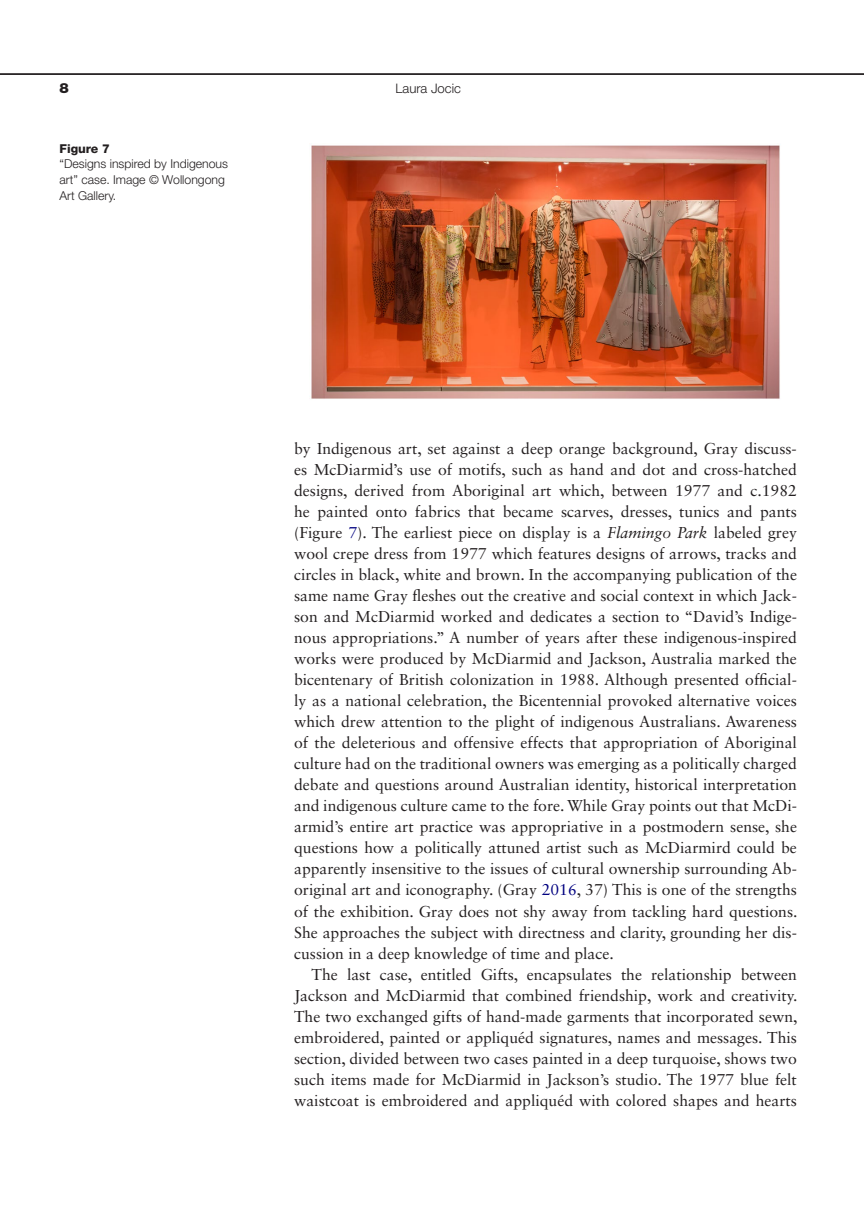
<style>
.page{position:relative;width:864px;height:1231px;background:#fff}
.page>*{position:absolute;margin:0;border:0;box-sizing:border-box;transform-origin:0 0}
.t1{font:15.75px/21px "Sabon LT Std";color:#231f20;text-align:justify}
.t2{font:900 14px "Helvetica Neue";color:#231f20}
.t3{font:300 13.12px "Helvetica Neue LT Std";color:#231f20}
.t4{font:300 12.25px/15.8px "Helvetica Neue LT Std";color:#231f20}
.t5{font:800 12.25px "Helvetica Neue LT Std";color:#231f20}
.s1{color:#000080}
.s2{font-style:italic}
</style>
<div class="page">
<hr style="left:0;top:73px;width:863px;height:2px;background:#231f20">
<img style="left:311px;top:145px;width:469px;height:254px">
<p class="t2" style="left:60px;top:79px;width:11px">8</p>
<p class="t3" style="left:395px;top:80px;width:67px">Laura Jocic</p>
<p class="t5" style="left:60px;top:141px;width:52px">Figure 7</p>
<p class="t4" style="left:60px;top:156px;width:170px">“Designs inspired by Indigenous art” case. Image © Wollongong<br>Art Gallery.</p>
<p class="t1" style="left:294px;top:438px;width:504px">by Indigenous art, set against a deep orange background, Gray discuss&shy;es McDiarmid’s use of motifs, such as hand and dot and cross-hatched designs, derived from Aboriginal art which, between 1977 and c.1982 he painted onto fabrics that became scarves, dresses, tunics and pants (Figure <span class="s1">7</span>). The earliest piece on display is a <span class="s2">Flamingo Park</span> labeled grey wool crepe dress from 1977 which features designs of arrows, tracks and circles in black, white and brown. In the accompanying publication of the same name Gray fleshes out the creative and social context in which Jack&shy;son and McDiarmid worked and dedicates a section to “David’s Indige&shy;nous appropriations.” A number of years after these indigenous-inspired works were produced by McDiarmid and Jackson, Australia marked the bicentenary of British colonization in 1988. Although presented official&shy;ly as a national celebration, the Bicentennial provoked alternative voices which drew attention to the plight of indigenous Australians. Awareness of the deleterious and offensive effects that appropriation of Aboriginal culture had on the traditional owners was emerging as a politically charged debate and questions around Australian identity, historical interpretation and indigenous culture came to the fore. While Gray points out that McDi&shy;armid’s entire art practice was appropriative in a postmodern sense, she questions how a politically attuned artist such as McDiarmird could be apparently insensitive to the issues of cultural ownership surrounding Ab&shy;original art and iconography. (Gray <span class="s1">2016</span>, 37) This is one of the strengths of the exhibition. Gray does not shy away from tackling hard questions.<br>She approaches the subject with directness and clarity, grounding her dis&shy;cussion in a deep knowledge of time and place.</p>
<p class="t1" style="left:294px;top:963px;width:504px;text-indent:17px">The last case, entitled Gifts, encapsulates the relationship between Jackson and McDiarmid that combined friendship, work and creativity.<br>The two exchanged gifts of hand-made garments that incorporated sewn, embroidered, painted or appliquéd signatures, names and messages. This section, divided between two cases painted in a deep turquoise, shows two such items made for McDiarmid in Jackson’s studio. The 1977 blue felt waistcoat is embroidered and appliquéd with colored shapes and hearts</p>
</div>
